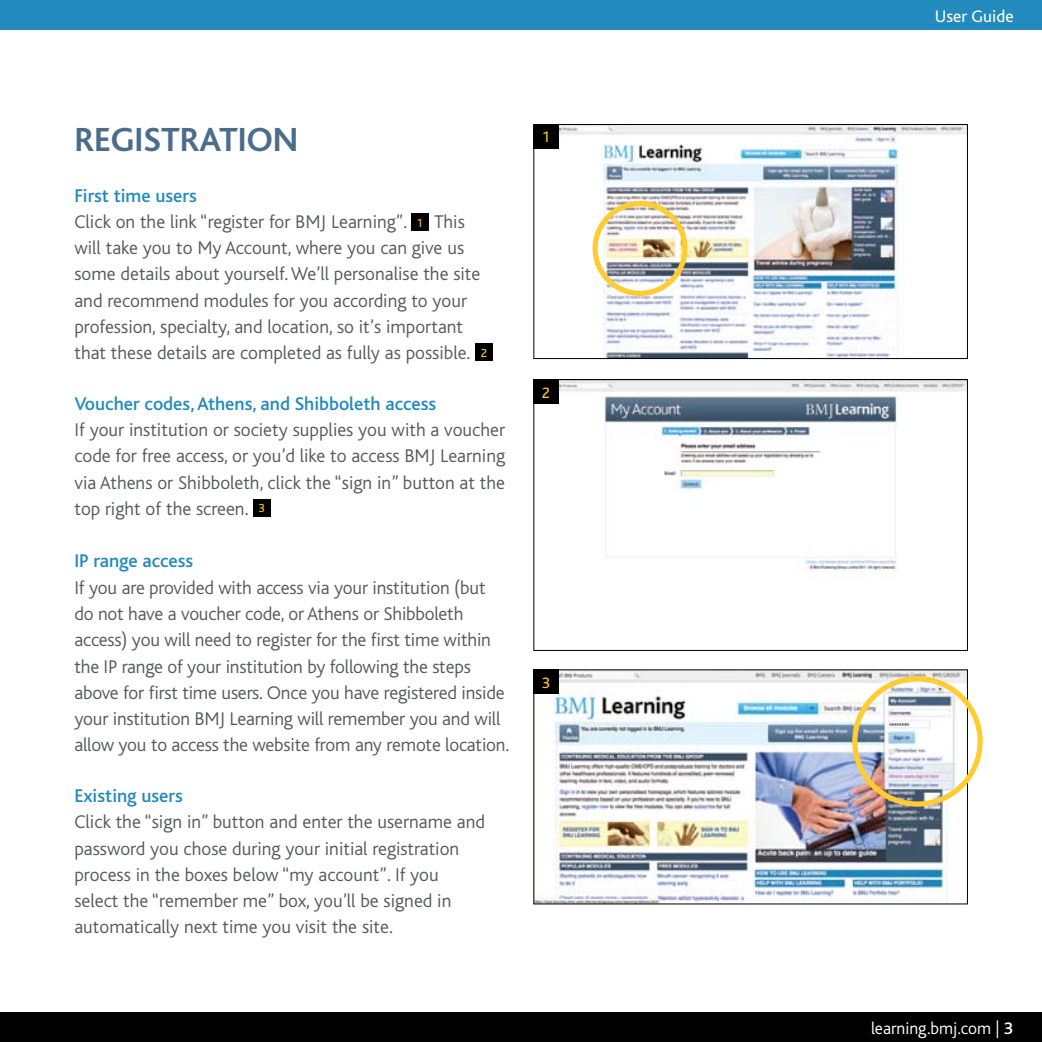
<style>
.page{position:relative;width:1042px;height:1042px;background:#fff}
.page>*{position:absolute;margin:0;border:0;box-sizing:border-box;transform-origin:0 0}
.t1{font:700 35px "Bliss";color:#4c6d89}
.t2{font:300 19.25px/26.2px "Bliss";color:#58595b}
.t3{font:500 19.25px "Bliss";color:#228abc}
.t4{font:300 17.5px "Bliss";color:#fff}
.t5{font:17.5px "Bliss";color:#fff}
.t6{font:15.75px "Bliss";color:#ffcc32}
.t7{font:12.25px "Bliss";color:#ffcc32}
.s1{font-weight:500}
</style>
<div class="page">
<div style="left:0;top:1012px;width:1042px;height:30px;background:#000"></div>
<img style="left:559px;top:126px;width:407px;height:231px">
<div style="left:533px;top:124px;width:435px;height:235px;border:1px solid #000"></div>
<img style="left:535px;top:671px;width:431px;height:231px">
<img style="left:559px;top:381px;width:407px;height:190px">
<div style="left:533px;top:379px;width:435px;height:272px;border:1px solid #000"></div>
<div style="left:0;top:0;width:1042px;height:30px;background:#228abc"></div>
<div style="left:533px;top:124px;width:26px;height:25px;background:#000"></div>
<div style="left:533px;top:379px;width:26px;height:25px;background:#000"></div>
<div style="left:533px;top:669px;width:26px;height:25px;background:#000"></div>
<div style="left:411px;top:213px;width:17px;height:18px;background:#000"></div>
<div style="left:475px;top:343px;width:18px;height:18px;background:#000"></div>
<div style="left:253px;top:499px;width:17px;height:17px;background:#000"></div>
<div style="left:592px;top:201px;width:95px;height:95px;border:5px solid #ffcc32;border-radius:50%"></div>
<div style="left:852px;top:676px;width:130px;height:130px;border:5px solid #ffcc32;border-radius:50%"></div>
<h1 class="t1" style="left:74px;top:121px;width:225px">REGISTRATION</h1>
<p class="t3" style="left:74px;top:185px;width:124px">First time users</p>
<p class="t2" style="left:74px;top:209px;width:334px">Click on the link “register for BMJ Learning”.</p>
<p class="t2" style="left:74px;top:209px;width:407px;text-indent:360px">This will take you to My Account, where you can give us some details about yourself. We’ll personalise the site and recommend modules for you according to your profession, specialty, and location, so it’s important that these details are completed as fully as possible.</p>
<p class="t3" style="left:74px;top:393px;width:363px">Voucher codes, Athens, and Shibboleth access</p>
<p class="t2" style="left:74px;top:417px;width:432px;text-align:justify">If your institution or society supplies you with a voucher code for free access, or you’d like to access BMJ Learning via Athens or Shibboleth, click the “sign in” button at the top right of the screen.</p>
<p class="t3" style="left:74px;top:551px;width:120px">IP range access</p>
<p class="t2" style="left:74px;top:574px;width:436px">If you are provided with access via your institution (but do not have a voucher code, or Athens or Shibboleth access) you will need to register for the first time within the IP range of your institution by following the steps above for first time users. Once you have registered inside your institution BMJ Learning will remember you and will allow you to access the website from any remote location.</p>
<p class="t3" style="left:74px;top:785px;width:110px">Existing users</p>
<p class="t2" style="left:74px;top:809px;width:412px">Click the “sign in” button and enter the username and password you chose during your initial registration process in the boxes below “my account”. If you select the “remember me” box, you’ll be signed in automatically next time you visit the site.</p>
<p class="t7" style="left:416px;top:216px;width:8px">1</p>
<p class="t7" style="left:481px;top:346px;width:8px">2</p>
<p class="t7" style="left:258px;top:502px;width:8px">3</p>
<p class="t6" style="left:542px;top:129px;width:10px">1</p>
<p class="t6" style="left:542px;top:384px;width:10px">2</p>
<p class="t6" style="left:542px;top:674px;width:10px">3</p>
<p class="t5" style="left:934px;top:7px;width:80px">User Guide</p>
<p class="t4" style="left:871px;top:1018px;width:144px">learning.bmj.com | <span class="s1">3</span></p>
</div>
